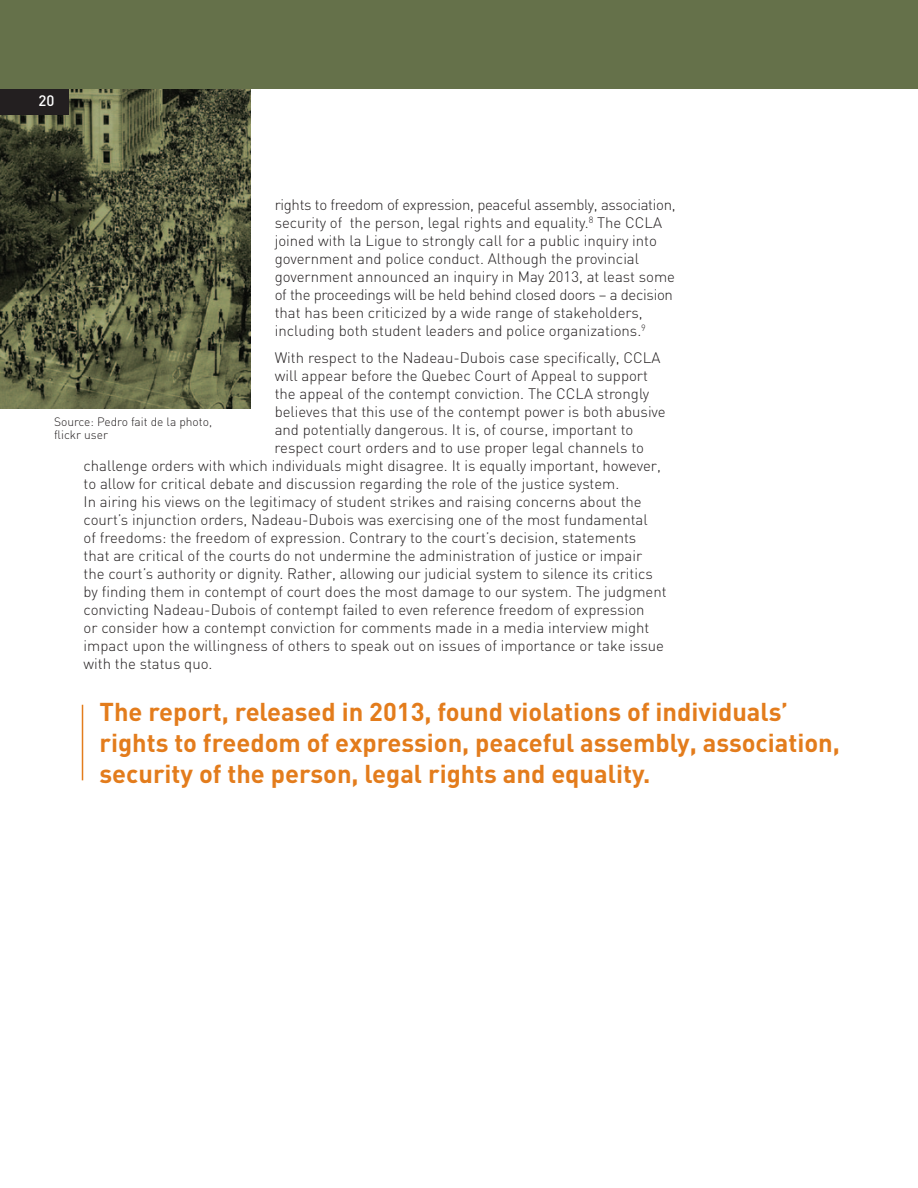
<style>
.page{position:relative;width:918px;height:1188px;background:#fff}
.page>*{position:absolute;margin:0;border:0;box-sizing:border-box;transform-origin:0 0}
.t1{font:700 25.5px/30.6px "DIN";color:#e37c1c}
.t2{font:300 15px/18px "DIN";color:#231f20}
.t3{font:500 15px "DIN";color:#fff}
.t4{font:300 12px/13.5px "DIN";color:#231f20}
</style>
<div class="page">
<hr style="left:82px;top:705px;width:1px;height:75px;background:#e37c1c">
<img style="left:0;top:89px;width:251px;height:319px">
<div style="left:0;top:88px;width:68px;height:26px;background:#231f20"></div>
<div style="left:0;top:0;width:918px;height:89px;background:#65714a"></div>
<p class="t3" style="left:39px;top:91px;width:17px">20</p>
<p class="t2" style="left:275px;top:196px;width:403px">rights to freedom of expression, peaceful assembly, association, security of the person, legal rights and equality.<sup>8</sup> The CCLA joined with la Ligue to strongly call for a public inquiry into government and police conduct. Although the provincial government announced an inquiry in May 2013, at least some of the proceedings will be held behind closed doors – a decision that has been criticized by a wide range of stakeholders, including both student leaders and police organizations.<sup>9</sup></p>
<p class="t2" style="left:275px;top:348px;width:387px">With respect to the Nadeau-Dubois case specifically, CCLA</p>
<p class="t2" style="left:275px;top:366px;width:375px">will appear before the Quebec Court of Appeal to support</p>
<p class="t2" style="left:275px;top:384px;width:376px">the appeal of the contempt conviction. The CCLA strongly</p>
<p class="t2" style="left:275px;top:402px;width:393px">believes that this use of the contempt power is both abusive</p>
<p class="t2" style="left:275px;top:420px;width:360px">and potentially dangerous. It is, of course, important to</p>
<p class="t2" style="left:275px;top:438px;width:371px">respect court orders and to use proper legal channels to</p>
<p class="t2" style="left:84px;top:456px;width:579px">challenge orders with which individuals might disagree. It is equally important, however,</p>
<p class="t2" style="left:84px;top:474px;width:537px">to allow for critical debate and discussion regarding the role of the justice system.</p>
<p class="t2" style="left:84px;top:492px;width:560px">In airing his views on the legitimacy of student strikes and raising concerns about the</p>
<p class="t2" style="left:84px;top:510px;width:566px">court’s injunction orders, Nadeau-Dubois was exercising one of the most fundamental</p>
<p class="t2" style="left:84px;top:528px;width:554px">of freedoms: the freedom of expression. Contrary to the court’s decision, statements</p>
<p class="t2" style="left:84px;top:546px;width:560px">that are critical of the courts do not undermine the administration of justice or impair</p>
<p class="t2" style="left:84px;top:564px;width:571px">the court’s authority or dignity. Rather, allowing our judicial system to silence its critics</p>
<p class="t2" style="left:84px;top:582px;width:585px">by finding them in contempt of court does the most damage to our system. The judgment</p>
<p class="t2" style="left:84px;top:600px;width:563px">convicting Nadeau-Dubois of contempt failed to even reference freedom of expression</p>
<p class="t2" style="left:84px;top:618px;width:567px">or consider how a contempt conviction for comments made in a media interview might</p>
<p class="t2" style="left:84px;top:636px;width:582px">impact upon the willingness of others to speak out on issues of importance or take issue</p>
<p class="t2" style="left:84px;top:654px;width:131px">with the status quo.</p>
<h1 class="t1" style="left:100px;top:696px;width:742px">The report, released in 2013, found violations of individuals’ rights to freedom of expression, peaceful assembly, association, security of the person, legal rights and equality.</h1>
<p class="t4" style="left:54px;top:415px;width:160px">Source: Pedro fait de la photo, flickr user</p>
</div>
